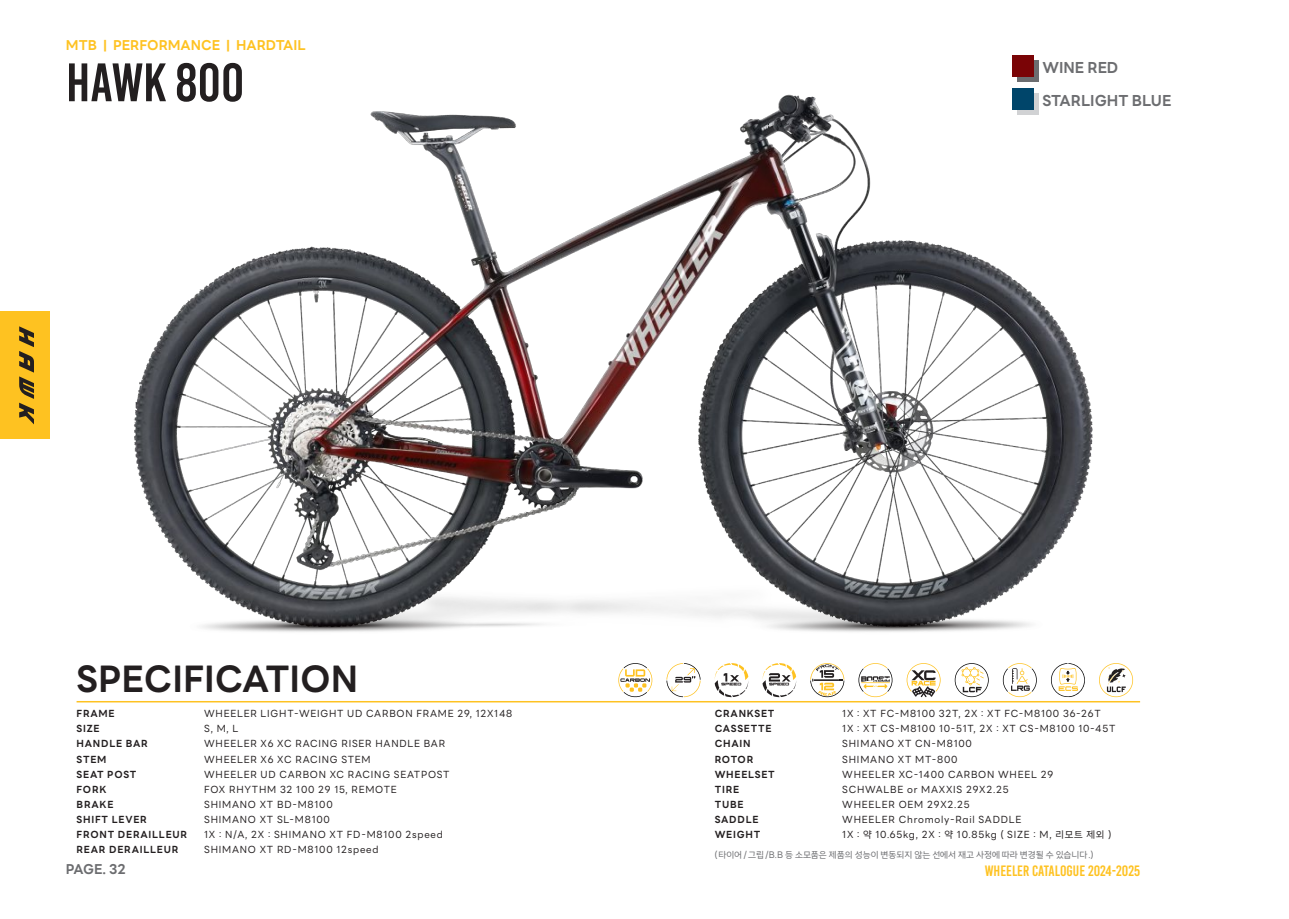
<style>
.page{position:relative;width:1289px;height:919px;background:#fff}
.page>*{position:absolute;margin:0;border:0;box-sizing:border-box;transform-origin:0 0}
.t1{font:54px "Bebas Kai";color:#231f20}
.t2{font:700 36px "LINE Seed Sans KR";color:#231f20}
.t3{font:15px "Bebas Kai";color:#fec221}
.t4{font:700 15px "LINE Seed Sans KR";color:#6c6d70}
.t5{font:700 13.5px "LINE Seed Sans KR";color:#fec221}
.t6{font:700 13.5px "LINE Seed Sans KR";letter-spacing:-.02em;color:#6c6d70}
.t7{font:9.75px "LINE Seed Sans KR";letter-spacing:.08em;color:#231f20}
.t8{font:700 9.75px "LINE Seed Sans KR";letter-spacing:.08em;color:#231f20}
.t9{font:9px "LINE Seed Sans KR";color:#6c6d70}
</style>
<div class="page">
<img style="left:134px;top:55px;width:959px;height:577px">
<hr style="left:77px;top:701px;width:1063px;height:1px;background:#fec221">
<div style="left:1017px;top:61px;width:22px;height:21px;background:#6c6d70"></div>
<svg style="left:1017px;top:93px;width:22px;height:22px"></svg>
<div style="left:1012px;top:55px;width:21px;height:22px;background:#7a0406"></div>
<div style="left:1012px;top:88px;width:21px;height:21px;background:#00456a"></div>
<svg style="left:954px;top:663px;width:34px;height:34px"></svg>
<svg style="left:906px;top:663px;width:34px;height:34px"></svg>
<svg style="left:1002px;top:663px;width:35px;height:35px"></svg>
<svg style="left:1051px;top:663px;width:34px;height:35px"></svg>
<svg style="left:666px;top:663px;width:34px;height:34px"></svg>
<svg style="left:858px;top:663px;width:35px;height:35px"></svg>
<svg style="left:618px;top:663px;width:35px;height:35px"></svg>
<svg style="left:1099px;top:663px;width:34px;height:34px"></svg>
<svg style="left:762px;top:663px;width:34px;height:34px"></svg>
<svg style="left:714px;top:663px;width:34px;height:34px"></svg>
<svg style="left:810px;top:663px;width:34px;height:34px"></svg>
<div style="left:0;top:311px;width:50px;height:128px;background:#fec221"></div>
<svg style="left:19px;top:326px;width:15px;height:98px"></svg>
<p class="t5" style="left:66px;top:38px;width:241px">MTB | PERFORMANCE | HARDTAIL</p>
<p class="t1" style="left:66px;top:53px;width:180px">HAWK 800</p>
<p class="t4" style="left:1042px;top:60px;width:78px">WINE RED</p>
<p class="t4" style="left:1042px;top:93px;width:130px">STARLIGHT BLUE</p>
<p class="t2" style="left:77px;top:661px;width:283px">SPECIFICATION</p>
<p class="t8" style="left:77px;top:709px;width:40px">FRAME</p>
<p class="t8" style="left:77px;top:724px;width:25px">SIZE</p>
<p class="t8" style="left:77px;top:739px;width:73px">HANDLE BAR</p>
<p class="t8" style="left:77px;top:754px;width:31px">STEM</p>
<p class="t8" style="left:77px;top:769px;width:61px">SEAT POST</p>
<p class="t8" style="left:77px;top:784px;width:31px">FORK</p>
<p class="t8" style="left:77px;top:799px;width:38px">BRAKE</p>
<p class="t8" style="left:77px;top:814px;width:72px">SHIFT LEVER</p>
<p class="t8" style="left:77px;top:829px;width:112px">FRONT DERAILLEUR</p>
<p class="t8" style="left:77px;top:844px;width:103px">REAR DERAILLEUR</p>
<p class="t7" style="left:204px;top:709px;width:309px">WHEELER LIGHT-WEIGHT UD CARBON FRAME 29, 12X148</p>
<p class="t7" style="left:204px;top:724px;width:36px">S, M, L</p>
<p class="t7" style="left:204px;top:739px;width:242px">WHEELER X6 XC RACING RISER HANDLE BAR</p>
<p class="t7" style="left:204px;top:754px;width:168px">WHEELER X6 XC RACING STEM</p>
<p class="t7" style="left:204px;top:769px;width:247px">WHEELER UD CARBON XC RACING SEATPOST</p>
<p class="t7" style="left:204px;top:784px;width:194px">FOX RHYTHM 32 100 29 15, REMOTE</p>
<p class="t7" style="left:204px;top:799px;width:130px">SHIMANO XT BD-M8100</p>
<p class="t7" style="left:204px;top:814px;width:127px">SHIMANO XT SL-M8100</p>
<p class="t7" style="left:204px;top:829px;width:240px">1X : N/A, 2X : SHIMANO XT FD-M8100 2speed</p>
<p class="t7" style="left:204px;top:844px;width:176px">SHIMANO XT RD-M8100 12speed</p>
<p class="t8" style="left:714px;top:709px;width:61px">CRANKSET</p>
<p class="t8" style="left:714px;top:724px;width:58px">CASSETTE</p>
<p class="t8" style="left:714px;top:739px;width:38px">CHAIN</p>
<p class="t8" style="left:714px;top:754px;width:40px">ROTOR</p>
<p class="t8" style="left:714px;top:769px;width:62px">WHEELSET</p>
<p class="t8" style="left:714px;top:784px;width:26px">TIRE</p>
<p class="t8" style="left:714px;top:799px;width:30px">TUBE</p>
<p class="t8" style="left:714px;top:814px;width:45px">SADDLE</p>
<p class="t8" style="left:714px;top:829px;width:47px">WEIGHT</p>
<p class="t7" style="left:842px;top:709px;width:260px">1X : XT FC-M8100 32T, 2X : XT FC-M8100 36-26T</p>
<p class="t7" style="left:842px;top:724px;width:274px">1X : XT CS-M8100 10-51T, 2X : XT CS-M8100 10-45T</p>
<p class="t7" style="left:842px;top:739px;width:131px">SHIMANO XT CN-M8100</p>
<p class="t7" style="left:842px;top:754px;width:117px">SHIMANO XT MT-800</p>
<p class="t7" style="left:842px;top:769px;width:212px">WHEELER XC-1400 CARBON WHEEL 29</p>
<p class="t7" style="left:842px;top:784px;width:168px">SCHWALBE or MAXXIS 29X2.25</p>
<p class="t7" style="left:842px;top:799px;width:129px">WHEELER OEM 29X2.25</p>
<p class="t7" style="left:842px;top:814px;width:181px">WHEELER Chromoly-Rail SADDLE</p>
<p class="t7" style="left:842px;top:829px;width:270px">1X : 약 10.65kg, 2X : 약 10.85kg ( SIZE : M, 리모트 제외 )</p>
<p class="t9" style="left:714px;top:850px;width:380px">( 타이어 / 그립 /B.B 등 소모품은 제품의 성능이 변동되지 않는 선에서 재고 사정에 따라 변경될 수 있습니다 .)</p>
<p class="t6" style="left:66px;top:863px;width:61px">PAGE. 32</p>
<p class="t3" style="left:984px;top:863px;width:157px">WHEELER CATALOGUE 2024-2025</p>
</div>
